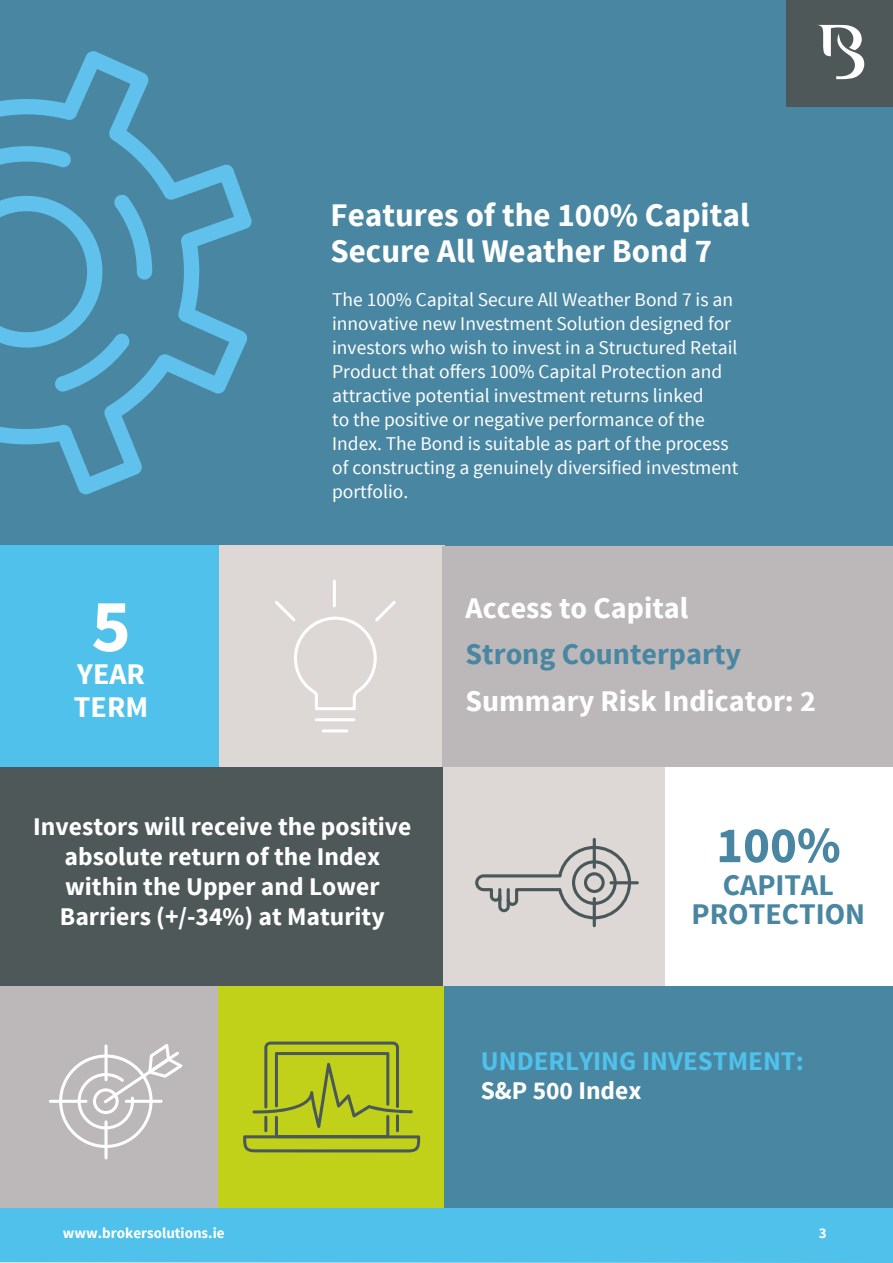
<style>
.page{position:relative;width:893px;height:1263px;background:#fff}
.page>*{position:absolute;margin:0;border:0;box-sizing:border-box;transform-origin:0 0}
.t1{font:700 75px "Source Sans Pro";color:#fff}
.t2{font:700 51px "Source Sans Pro";color:#4986a1}
.t3{font:700 33px/36px "Source Sans Pro";color:#fff}
.t4{font:700 30px/33px "Source Sans Pro";color:#fff}
.t5{font:700 30px "Source Sans Pro";color:#4986a1}
.t6{font:700 27px "Source Sans Pro";color:#4fc1ea}
.t7{font:700 25.5px/30px "Source Sans Pro";color:#fff;text-align:center}
.t8{font:19.5px/24px "Source Sans Pro";color:#fff}
.t9{font:700 15px "Source Sans Pro";color:#fff}
</style>
<div class="page">
<div style="left:1px;top:1208px;width:892px;height:55px;background:#4fc1ea"></div>
<hr style="left:0;top:1208px;width:1px;height:55px;background:#4fc1ea">
<div style="left:0;top:0;width:893px;height:765px;background:#4986a1"></div>
<svg style="left:0;top:51px;width:252px;height:443px"></svg>
<svg style="left:0;top:144px;width:152px;height:248px"></svg>
<div style="left:0;top:765px;width:445px;height:221px;background:#4f5859"></div>
<div style="left:444px;top:765px;width:221px;height:221px;background:#ddd8d6"></div>
<div style="left:444px;top:986px;width:449px;height:222px;background:#4986a1"></div>
<div style="left:0;top:986px;width:219px;height:222px;background:#bcb8b9"></div>
<div style="left:218px;top:986px;width:226px;height:222px;background:#c1d119"></div>
<hr style="left:105px;top:1120px;width:3px;height:39px;background:#fff;border-radius:2px">
<hr style="left:49px;top:1100px;width:39px;height:3px;background:#fff;border-radius:2px">
<svg style="left:59px;top:1044px;width:123px;height:104px"></svg>
<svg style="left:243px;top:1041px;width:177px;height:111px"></svg>
<div style="left:0;top:546px;width:219px;height:221px;background:#4fc1ea"></div>
<div style="left:219px;top:546px;width:226px;height:221px;background:#ddd8d6"></div>
<hr style="left:315px;top:718px;width:40px;height:3px;background:#fff;border-radius:2px">
<hr style="left:322px;top:729px;width:26px;height:3px;background:#fff;border-radius:2px">
<hr style="left:333px;top:580px;width:3px;height:27px;background:#fff;border-radius:2px">
<svg style="left:275px;top:601px;width:121px;height:109px"></svg>
<hr style="left:609px;top:881px;width:30px;height:3px;background:#4b5859;border-radius:2px">
<hr style="left:593px;top:897px;width:3px;height:30px;background:#4b5859;border-radius:2px">
<hr style="left:593px;top:838px;width:3px;height:31px;background:#4b5859;border-radius:2px">
<svg style="left:475px;top:846px;width:156px;height:73px"></svg>
<hr style="left:507px;top:888px;width:3px;height:14px;background:#4b5859;border-radius:2px">
<hr style="left:498px;top:888px;width:3px;height:14px;background:#4b5859;border-radius:2px">
<div style="left:442px;top:546px;width:451px;height:221px;background:#bcb8b9"></div>
<div style="left:787px;top:0;width:106px;height:106px;background:#4f5859"></div>
<svg style="left:818px;top:25px;width:46px;height:54px"></svg>
<p class="t3" style="left:331px;top:198px;width:420px">Features of the 100% Capital<br>Secure All Weather Bond 7</p>
<p class="t1" style="left:91px;top:578px;width:41px">5</p>
<p class="t4" style="left:74px;top:659px;width:76px">YEAR<br>TERM</p>
<p class="t8" style="left:332px;top:288px;width:408px">The 100% Capital Secure All Weather Bond 7 is an innovative new Investment Solution designed for investors who wish to invest in a Structured Retail Product that offers 100% Capital Protection and attractive potential investment returns linked<br>to the positive or negative performance of the Index. The Bond is suitable as part of the process of constructing a genuinely diversified investment portfolio.</p>
<p class="t4" style="left:466px;top:592px;width:224px">Access to Capital</p>
<p class="t5" style="left:466px;top:635px;width:277px">Strong Counterparty</p>
<p class="t4" style="left:466px;top:685px;width:352px">Summary Risk Indicator: 2</p>
<p class="t7" style="left:33px;top:812px;width:380px">Investors will receive the positive absolute return of the Index within the Upper and Lower<br>Barriers (+/-34%) at Maturity</p>
<p class="t2" style="left:716px;top:812px;width:126px">100%</p>
<p class="t5" style="left:723px;top:866px;width:112px">CAPITAL</p>
<p class="t5" style="left:692px;top:894px;width:175px">PROTECTION</p>
<p class="t6" style="left:481px;top:1044px;width:325px">UNDERLYING INVESTMENT:</p>
<p class="t7" style="left:481px;top:1076px;width:162px">S&amp;P 500 Index</p>
<p class="t9" style="left:63px;top:1223px;width:163px">www.brokersolutions.ie</p>
<p class="t9" style="left:819px;top:1223px;width:9px">3</p>
</div>
